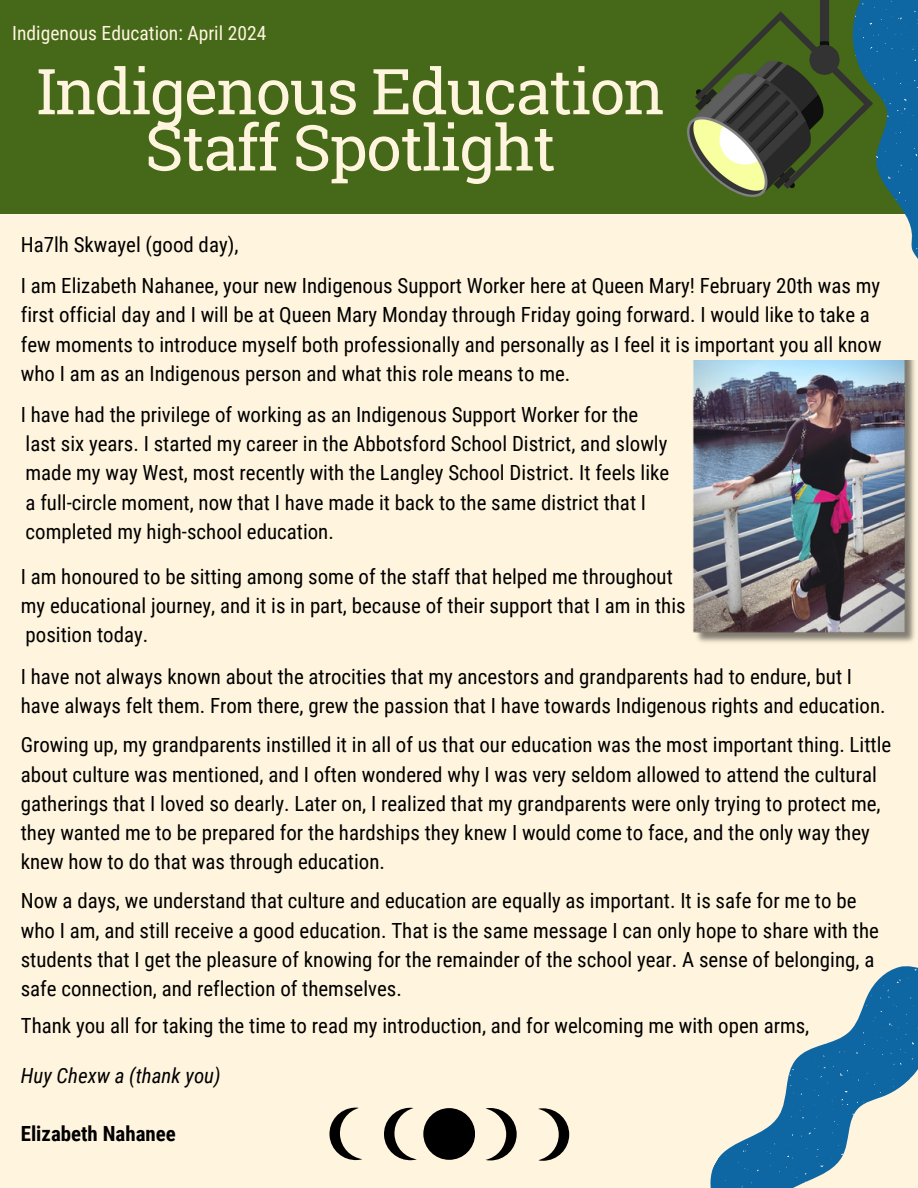
<style>
.page{position:relative;width:918px;height:1188px;background:#fff5de}
.page>*{position:absolute;margin:0;border:0;box-sizing:border-box;transform-origin:0 0}
.t1{font:63.3px/56.2px "Roboto Slab";letter-spacing:-.025em;color:#fff5de;text-align:center}
.t2{font:20.85px/29.1px "Roboto Condensed";color:#000}
.t3{font:italic 20.85px "Roboto Condensed";color:#000}
.t4{font:700 20.85px "Roboto Condensed";color:#000}
.t5{font:19.5px "Roboto Condensed";color:#fff5de}
</style>
<div class="page">
<div style="left:0;top:0;width:918px;height:214px;background:#456819"></div>
<img style="left:688px;top:0;width:163px;height:196px">
<div style="left:423px;top:1108px;width:52px;height:52px;background:#000;border-radius:50%"></div>
<svg style="left:460px;top:1108px;width:110px;height:53px"></svg>
<svg style="left:329px;top:1107px;width:112px;height:54px"></svg>
<svg style="left:710px;top:966px;width:208px;height:222px"></svg>
<svg style="left:720px;top:1174px;width:12px;height:9px"></svg>
<svg style="left:816px;top:1149px;width:3px;height:8px"></svg>
<svg style="left:757px;top:1170px;width:5px;height:5px"></svg>
<svg style="left:818px;top:1163px;width:6px;height:5px"></svg>
<svg style="left:738px;top:1162px;width:10px;height:8px"></svg>
<svg style="left:787px;top:1144px;width:12px;height:15px"></svg>
<svg style="left:898px;top:967px;width:6px;height:2px"></svg>
<svg style="left:897px;top:978px;width:12px;height:10px"></svg>
<svg style="left:743px;top:1144px;width:5px;height:8px"></svg>
<svg style="left:764px;top:1150px;width:7px;height:4px"></svg>
<svg style="left:793px;top:1169px;width:4px;height:9px"></svg>
<svg style="left:883px;top:985px;width:6px;height:6px"></svg>
<svg style="left:787px;top:1005px;width:131px;height:132px"></svg>
<svg style="left:851px;top:0;width:67px;height:259px"></svg>
<img style="left:692px;top:361px;width:223px;height:282px">
<p class="t5" style="left:12px;top:22px;width:256px">Indigenous Education: April 2024</p>
<h1 class="t1" style="left:36px;top:62px;width:629px">Indigenous Education<br>Staff Spotlight</h1>
<p class="t2" style="left:21px;top:224px;width:861px;line-height:41.5px">Ha7lh Skwayel (good day),<br>I am Elizabeth Nahanee, your new Indigenous Support Worker here at Queen Mary! February 20th was my</p>
<p class="t2" style="left:21px;top:301px;width:862px">first official day and I will be at Queen Mary Monday through Friday going forward. I would like to take a few moments to introduce myself both professionally and personally as I feel it is important you all know who I am as an Indigenous person and what this role means to me.</p>
<p class="t2" style="left:21px;top:400px;width:650px">I have had the privilege of working as an Indigenous Support Worker for the last six years. I started my career in the Abbotsford School District, and slowly made my way West, most recently with the Langley School District. It feels like a full-circle moment, now that I have made it back to the same district that I completed my high-school education.</p>
<p class="t2" style="left:21px;top:562px;width:666px">I am honoured to be sitting among some of the staff that helped me throughout my educational journey, and it is in part, because of their support that I am in this position today.</p>
<p class="t2" style="left:21px;top:662px;width:866px">I have not always known about the atrocities that my ancestors and grandparents had to endure, but I have always felt them. From there, grew the passion that I have towards Indigenous rights and education.</p>
<p class="t2" style="left:21px;top:731px;width:872px">Growing up, my grandparents instilled it in all of us that our education was the most important thing. Little about culture was mentioned, and I often wondered why I was very seldom allowed to attend the cultural gatherings that I loved so dearly. Later on, I realized that my grandparents were only trying to protect me, they wanted me to be prepared for the hardships they knew I would come to face, and the only way they knew how to do that was through education.</p>
<p class="t2" style="left:21px;top:887px;width:860px">Now a days, we understand that culture and education are equally as important. It is safe for me to be who I am, and still receive a good education. That is the same message I can only hope to share with the students that I get the pleasure of knowing for the remainder of the school year. A sense of belonging, a safe connection, and reflection of themselves.</p>
<p class="t2" style="left:21px;top:1011px;width:790px">Thank you all for taking the time to read my introduction, and for welcoming me with open arms,</p>
<p class="t3" style="left:21px;top:1063px;width:201px">Huy Chexw a (thank you)</p>
<p class="t4" style="left:21px;top:1122px;width:156px">Elizabeth Nahanee</p>
</div>
